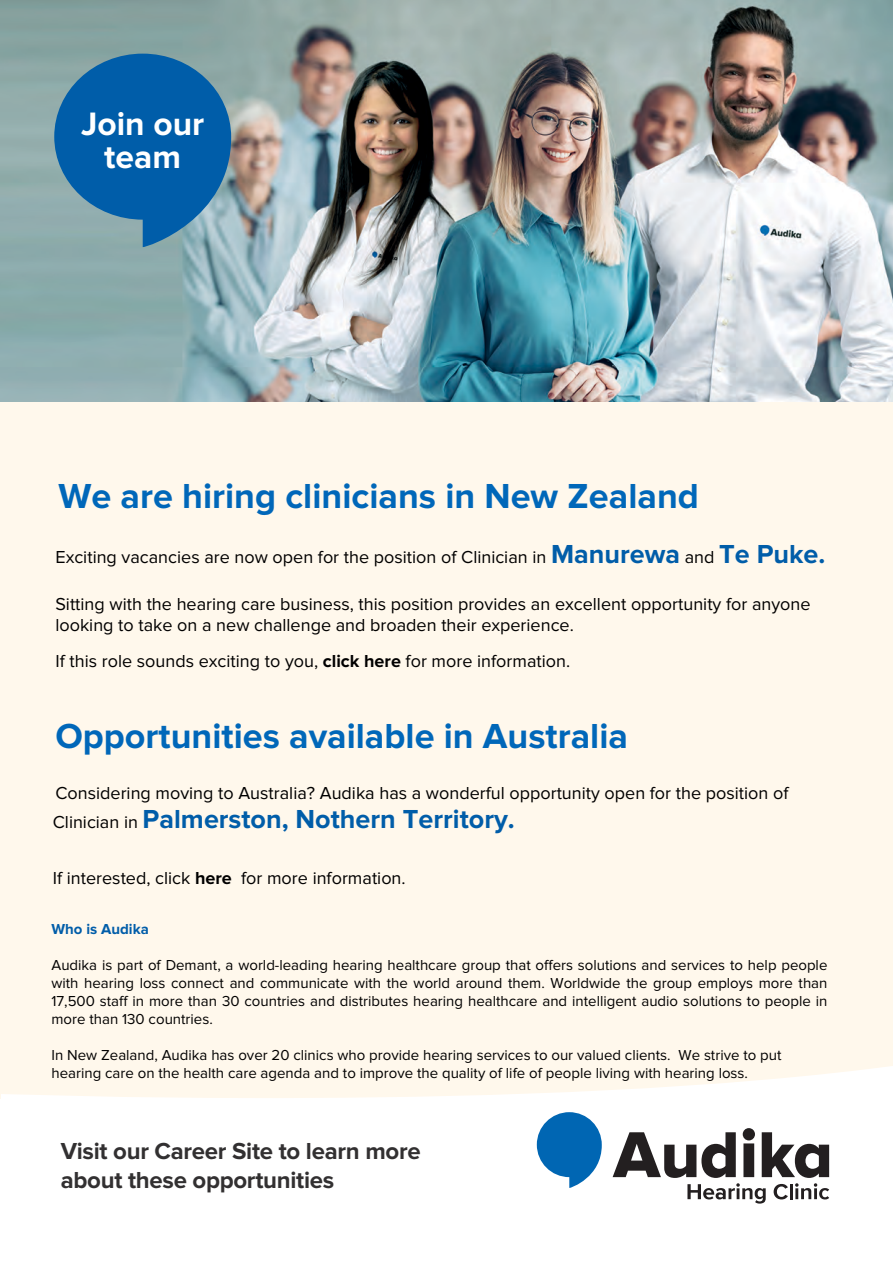
<style>
.page{position:relative;width:893px;height:1263px;background:#fff}
.page>*{position:absolute;margin:0;border:0;box-sizing:border-box;transform-origin:0 0}
.t1{font:700 36px "Proxima Nova";color:#0067b9}
.t2{font:700 33.6px/33.5px "Proxima Nova";color:#fff;text-align:center}
.t3{font:700 27px "Proxima Nova";color:#005da9}
.t4{font:700 24px/28.8px "Proxima Nova";letter-spacing:-.01em;color:#323031}
.t5{font:18px/21.6px "Proxima Nova";color:#000}
.t6{font:15px/18px "Proxima Nova";color:#000;text-align:justify}
.t7{font:700 15px "Proxima Nova";color:#005da9}
.s1{font-weight:700;font-size:27px;color:#005da9}
.s2{font-weight:700}
.s3{font-weight:400;font-size:18px;color:#000}
</style>
<div class="page">
<div style="left:0;top:376px;width:893px;height:885px;background:#fff8ec"></div>
<img style="left:0;top:0;width:893px;height:402px">
<svg style="left:54px;top:54px;width:177px;height:193px;background:#2974aa"></svg>
<div style="left:0;top:1099px;width:893px;height:164px;background:#fff"></div>
<svg style="left:1px;top:1066px;width:892px;height:138px"></svg>
<svg style="left:537px;top:1112px;width:65px;height:76px"></svg>
<svg style="left:613px;top:1128px;width:216px;height:75px"></svg>
<p class="t2" style="left:81px;top:108px;width:125px">Join our team</p>
<h1 class="t1" style="left:58px;top:475px;width:642px">We are hiring clinicians in New Zealand</h1>
<p class="t5" style="left:55px;top:546px;width:771px">Exciting vacancies are now open for the position of Clinician in <span class="s1">Manurewa</span> and <span class="s1">Te Puke.</span></p>
<p class="t5" style="left:55px;top:593px;width:757px">Sitting with the hearing care business, this position provides an excellent opportunity for anyone looking to take on a new challenge and broaden their experience.</p>
<p class="t5" style="left:55px;top:651px;width:516px">If this role sounds exciting to you, <span class="s2">click here</span> for more information.</p>
<h1 class="t1" style="left:55px;top:715px;width:574px">Opportunities available in Australia</h1>
<p class="t5" style="left:55px;top:783px;width:734px">Considering moving to Australia? Audika has a wonderful opportunity open for the position of</p>
<h3 class="t3" style="left:53px;top:804px;width:463px"><span class="s3">Clinician in</span> Palmerston, Nothern Territory.</h3>
<p class="t5" style="left:53px;top:867px;width:354px">If interested, click <span class="s2">here</span> for more information.</p>
<p class="t7" style="left:51px;top:920px;width:99px">Who is Audika</p>
<p class="t6" style="left:51px;top:956px;width:777px">Audika is part of Demant, a world-leading hearing healthcare group that offers solutions and services to help people with hearing loss connect and communicate with the world around them. Worldwide the group employs more than 17,500 staff in more than 30 countries and distributes hearing healthcare and intelligent audio solutions to people in more than 130 countries.</p>
<p class="t6" style="left:51px;top:1046px;width:731px">In New Zealand, Audika has over 20 clinics who provide hearing services to our valued clients. We strive to put hearing care on the health care agenda and to improve the quality of life of people living with hearing loss.</p>
<p class="t4" style="left:61px;top:1136px;width:361px">Visit our Career Site to learn more about these opportunities</p>
</div>
